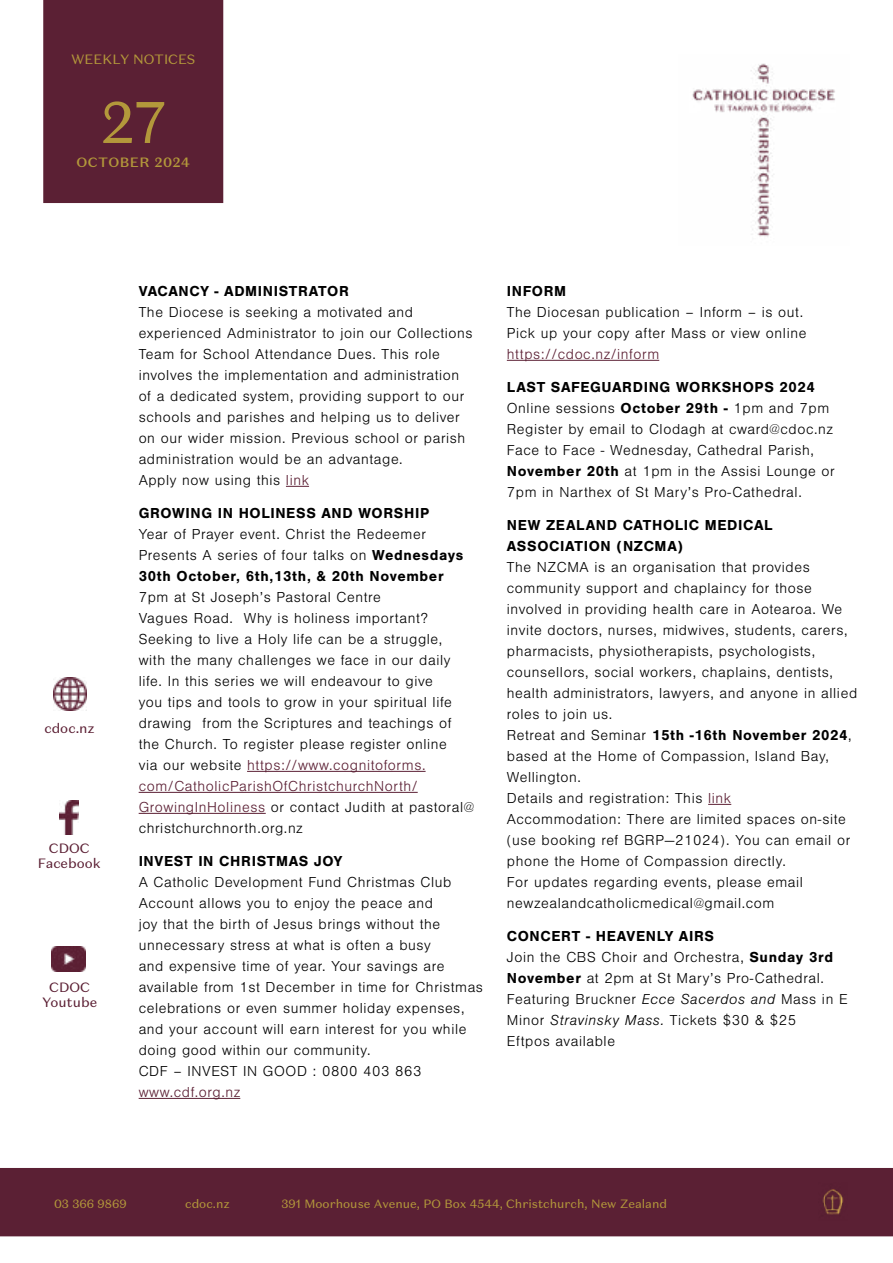
<style>
.page{position:relative;width:893px;height:1263px;background:#fff}
.page>*{position:absolute;margin:0;border:0;box-sizing:border-box;transform-origin:0 0}
.t1{font:58.5px "Domaine Sans Text";color:#b3983b}
.t2{font:300 15px/21px "Nimbus San";letter-spacing:.04em;color:#000}
.t3{font:700 15px/21px "Nimbus San";letter-spacing:.04em;color:#000}
.t4{font:300 15px "Nimbus San";letter-spacing:.04em;color:#5b1f33}
.t5{font:13.5px/15px "Domaine Sans Text";color:#5b1f33;text-align:center}
.t6{font:13.5px "Domaine Sans Text";color:#b3983b}
.t7{font:500 13.5px "Domaine Sans Text";letter-spacing:.04em;color:#b3983b}
.t8{font:12px "Domaine Sans Text";color:#b3983b}
.s1{color:#5b1f33}
.s2{font-weight:700}
.s3{font-style:italic}
</style>
<div class="page">
<div style="left:1px;top:1169px;width:891px;height:66px;background:#5b2034"></div>
<div style="left:0;top:1168px;width:893px;height:68px;border:2px solid #5b2034"></div>
<img style="left:692px;top:63px;width:143px;height:174px">
<img style="left:822px;top:1189px;width:22px;height:26px">
<svg style="left:286px;top:486px;width:23px;height:1px"></svg>
<hr style="left:247px;top:771px;width:179px;height:1px;background:#5b1f33">
<hr style="left:139px;top:792px;width:279px;height:1px;background:#5b1f33">
<hr style="left:139px;top:813px;width:127px;height:1px;background:#5b1f33">
<hr style="left:139px;top:1098px;width:101px;height:1px;background:#5b1f33">
<div style="left:44px;top:1px;width:179px;height:201px;background:#5b2034"></div>
<div style="left:43px;top:0;width:180px;height:203px;border:2px solid #5b2034"></div>
<img style="left:53px;top:677px;width:33px;height:33px">
<img style="left:60px;top:800px;width:18px;height:34px">
<img style="left:51px;top:947px;width:35px;height:24px">
<hr style="left:507px;top:360px;width:152px;height:1px;background:#5b1f33">
<svg style="left:708px;top:804px;width:23px;height:1px"></svg>
<p class="t6" style="left:71px;top:51px;width:126px">WEEKLY NOTICES</p>
<h1 class="t1" style="left:101px;top:86px;width:65px">27</h1>
<p class="t7" style="left:76px;top:153px;width:115px">OCTOBER 2024</p>
<p class="t5" style="left:44px;top:720px;width:52px">cdoc.nz</p>
<p class="t5" style="left:38px;top:840px;width:64px">CDOC<br>Facebook</p>
<p class="t5" style="left:42px;top:979px;width:57px">CDOC<br>Youtube</p>
<p class="t3" style="left:139px;top:281px;width:212px">VACANCY - ADMINISTRATOR</p>
<p class="t2" style="left:139px;top:302px;width:335px">The Diocese is seeking a motivated and experienced Administrator to join our Collections Team for School Attendance Dues. This role involves the implementation and administration of a dedicated system, providing support to our schools and parishes and helping us to deliver on our wider mission. Previous school or parish administration would be an advantage.<br>Apply now using this <span class="s1">link</span></p>
<p class="t3" style="left:139px;top:503px;width:292px">GROWING IN HOLINESS AND WORSHIP</p>
<p class="t2" style="left:139px;top:524px;width:326px">Year of Prayer event. Christ the Redeemer<br>Presents A series of four talks on <span class="s2">Wednesdays<br>30th October, 6th,13th, &amp; 20th November</span></p>
<p class="t2" style="left:139px;top:587px;width:337px">7pm at St Joseph’s Pastoral Centre<br>Vagues Road. Why is holiness important?<br>Seeking to live a Holy life can be a struggle,<br>with the many challenges we face in our daily life. In this series we will endeavour to give<br>you tips and tools to grow in your spiritual life drawing from the Scriptures and teachings of the Church. To register please register online<br>via our website <span class="s1">https://www.cognitoforms. com/CatholicParishOfChristchurchNorth/ GrowingInHoliness</span> or contact Judith at pastoral@ christchurchnorth.org.nz</p>
<p class="t3" style="left:139px;top:851px;width:205px">INVEST IN CHRISTMAS JOY</p>
<p class="t2" style="left:139px;top:872px;width:346px">A Catholic Development Fund Christmas Club Account allows you to enjoy the peace and<br>joy that the birth of Jesus brings without the unnecessary stress at what is often a busy<br>and expensive time of year. Your savings are available from 1st December in time for Christmas celebrations or even summer holiday expenses, and your account will earn interest for you while doing good within our community.<br>CDF – INVEST IN GOOD : 0800 403 863</p>
<p class="t4" style="left:139px;top:1084px;width:103px">www.cdf.org.nz</p>
<p class="t3" style="left:507px;top:281px;width:61px">INFORM</p>
<p class="t2" style="left:507px;top:302px;width:301px">The Diocesan publication – Inform – is out.<br>Pick up your copy after Mass or view online</p>
<p class="t4" style="left:507px;top:346px;width:154px">https://cdoc.nz/inform</p>
<p class="t2" style="left:507px;top:377px;width:330px"><span class="s2">LAST SAFEGUARDING WORKSHOPS 2024<br></span>Online sessions <span class="s2">October 29th -</span> 1pm and 7pm Register by email to Clodagh at cward@cdoc.nz Face to Face - Wednesday, Cathedral Parish, <span class="s2">November 20th</span> at 1pm in the Assisi Lounge or 7pm in Narthex of St Mary’s Pro-Cathedral.</p>
<p class="t3" style="left:507px;top:515px;width:267px">NEW ZEALAND CATHOLIC MEDICAL<br>ASSOCIATION (NZCMA)</p>
<p class="t2" style="left:507px;top:557px;width:352px">The NZCMA is an organisation that provides community support and chaplaincy for those involved in providing health care in Aotearoa. We invite doctors, nurses, midwives, students, carers, pharmacists, physiotherapists, psychologists, counsellors, social workers, chaplains, dentists, health administrators, lawyers, and anyone in allied roles to join us.<br>Retreat and Seminar <span class="s2">15th -16th November 2024</span>, based at the Home of Compassion, Island Bay, Wellington.<br>Details and registration: This <span class="s1">link<br></span>Accommodation: There are limited spaces on-site (use booking ref BGRP—21024). You can email or phone the Home of Compassion directly.<br>For updates regarding events, please email newzealandcatholicmedical@gmail.com</p>
<p class="t2" style="left:507px;top:926px;width:342px"><span class="s2">CONCERT - HEAVENLY AIRS<br></span>Join the CBS Choir and Orchestra, <span class="s2">Sunday 3rd November</span> at 2pm at St Mary’s Pro-Cathedral.<br>Featuring Bruckner <span class="s3">Ecce Sacerdos and</span> Mass in E Minor <span class="s3">Stravinsky Mass.</span> Tickets $30 &amp; $25<br>Eftpos available</p>
<p class="t8" style="left:54px;top:1196px;width:74px">03 366 9869</p>
<p class="t8" style="left:185px;top:1196px;width:46px">cdoc.nz</p>
<p class="t8" style="left:281px;top:1196px;width:387px">391 Moorhouse Avenue, PO Box 4544, Christchurch, New Zealand</p>
</div>
